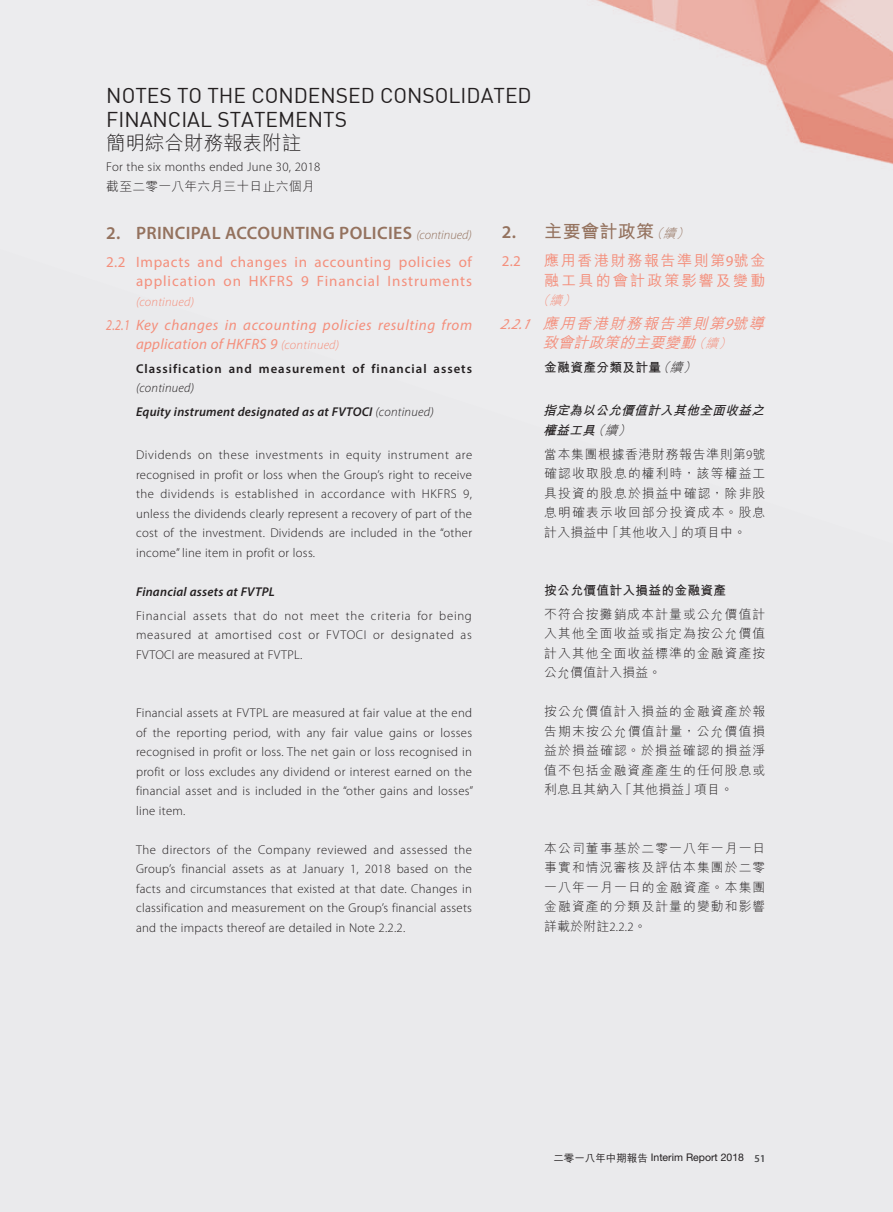
<style>
.page{position:relative;width:893px;height:1212px;background:#fff}
.page>*{position:absolute;margin:0;border:0;box-sizing:border-box;transform-origin:0 0}
.t1{font:21px/24px "DIN";color:#231f20}
.t2{font:300 19.5px "M Hei HK";color:#231f20}
.t3{font:600 18px "Myriad Pro";letter-spacing:.02em;color:#94725e}
.t4{font:700 18px "M Hei HK";letter-spacing:.02em;color:#94725e}
.t5{font:15px/19.5px "Myriad Pro";letter-spacing:.06em;color:#f48f7c;text-align:right}
.t6{font:italic 15px/19.5px "Myriad Pro";letter-spacing:.04em;color:#f48f7c;scale:.8 1}
.t7{font:italic 500 15px/19.5px "M Hei HK";color:#f48f7c}
.t8{font:500 15px/19.5px "M Hei HK";letter-spacing:.145em;color:#f48f7c}
.t9{font:300 12.75px/19.5px "Myriad Pro";letter-spacing:.02em;color:#231f20;text-align:justify}
.t10{font:300 12.75px/19.5px "M Hei HK";letter-spacing:.09em;color:#231f20;text-align:justify}
.t11{font:italic 600 12.75px/23.7px "Myriad Pro";letter-spacing:.02em;color:#231f20}
.t12{font:600 12.75px "Myriad Pro";letter-spacing:.08em;color:#231f20}
.t13{font:700 12.75px "M Hei HK";letter-spacing:.02em;color:#231f20}
.t14{font:italic 700 12.75px/19.5px "M Hei HK";color:#231f20}
.t15{font:300 12.75px "M Hei HK";letter-spacing:.02em;color:#231f20}
.t16{font:italic 300 12.75px "Myriad Pro";letter-spacing:.02em;color:#f48f7c}
.t17{font:italic 300 12.75px "M Hei HK";color:#f48f7c}
.t18{font:10.5px "Helvetica Neue LT Std";color:#231f20}
.s1{font-weight:300;font-style:italic;font-size:12.75px}
.s2{font-weight:300;font-size:12.75px}
.s3{font-weight:300}
.s4{font-family:"Myriad Pro";font-weight:600}
.s5{font-family:"Myriad Pro";font-weight:400}
.s6{font-weight:300;font-style:italic}
.s7{font-family:"Myriad Pro"}
.s8{font-family:"M Hei HK";font-weight:500}
.s9{font-family:"Myriad Pro";color:#57585a}
</style>
<div class="page">
<img style="left:0;top:0;width:893px;height:26px">
<h1 class="t1" style="left:106px;top:83px;width:427px">NOTES TO THE CONDENSED CONSOLIDATED<br>FINANCIAL STATEMENTS</h1>
<h2 class="t2" style="left:106px;top:130px;width:196px">簡明綜合財務報表附註</h2>
<p class="t9" style="left:106px;top:157px;width:216px">For the six months ended June 30, 2018</p>
<p class="t15" style="left:106px;top:177px;width:210px">截至二零一八年六月三十日止六個月</p>
<h3 class="t3" style="left:106px;top:221px;width:367px">2. PRINCIPAL ACCOUNTING POLICIES <span class="s1">(continued)</span></h3>
<p class="t5" style="left:106px;top:252px;width:367px">2.2 Impacts and changes in accounting policies of application on HKFRS 9 Financial Instruments</p>
<p class="t16" style="left:136px;top:295px;width:60px">(continued)</p>
<p class="t6" style="left:136px;top:315px;width:422px;text-indent:-30px">2.2.1 Key changes in accounting policies resulting from application of HKFRS 9 <span class="s2">(continued)</span></p>
<p class="t12" style="left:136px;top:360px;width:337px">Classification and measurement of financial assets</p>
<p class="t11" style="left:136px;top:376px;width:299px"><span class="s3">(continued)<br></span>Equity instrument designated as at FVTOCI <span class="s3">(continued)</span></p>
<p class="t9" style="left:136px;top:446px;width:338px">Dividends on these investments in equity instrument are recognised in profit or loss when the Group’s right to receive the dividends is established in accordance with HKFRS 9, unless the dividends clearly represent a recovery of part of the cost of the investment. Dividends are included in the “other income” line item in profit or loss.</p>
<p class="t11" style="left:136px;top:579px;width:140px">Financial assets at FVTPL</p>
<p class="t9" style="left:136px;top:606px;width:337px">Financial assets that do not meet the criteria for being measured at amortised cost or FVTOCI or designated as FVTOCI are measured at FVTPL.</p>
<p class="t9" style="left:136px;top:703px;width:339px">Financial assets at FVTPL are measured at fair value at the end of the reporting period, with any fair value gains or losses recognised in profit or loss. The net gain or loss recognised in profit or loss excludes any dividend or interest earned on the financial asset and is included in the “other gains and losses” line item.</p>
<p class="t9" style="left:136px;top:840px;width:338px">The directors of the Company reviewed and assessed the Group’s financial assets as at January 1, 2018 based on the facts and circumstances that existed at that date. Changes in classification and measurement on the Group’s financial assets and the impacts thereof are detailed in Note 2.2.2.</p>
<h3 class="t4" style="left:502px;top:218px;width:193px"><span class="s4">2.</span> 主要會計政策<span class="s1">（續）</span></h3>
<p class="t5" style="left:502px;top:251px;width:21px">2.2</p>
<p class="t8" style="left:544px;top:250px;width:223px">應用香港財務報告準則第<span class="s5">9</span>號金融工具的會計政策影響及變動</p>
<p class="t17" style="left:537px;top:292px;width:45px">（續）</p>
<p class="t7" style="left:543px;top:313px;width:228px;text-indent:-43px"><span class="s5">2.2.1</span> 應用香港財務報告準則第<span class="s5">9</span>號導致會計政策的主要變動<span class="s2">（續）</span></p>
<p class="t13" style="left:544px;top:358px;width:157px">金融資產分類及計量<span class="s6">（續）</span></p>
<p class="t14" style="left:543px;top:400px;width:227px">指定為以公允價值計入其他全面收益之權益工具<span class="s3">（續）</span></p>
<p class="t10" style="left:544px;top:444px;width:223px">當本集團根據香港財務報告準則第<span class="s7">9</span>號確認收取股息的權利時，該等權益工具投資的股息於損益中確認，除非股息明確表示收回部分投資成本。股息計入損益中「其他收入」的項目中。</p>
<p class="t13" style="left:544px;top:581px;width:183px">按公允價值計入損益的金融資產</p>
<p class="t10" style="left:544px;top:604px;width:223px">不符合按攤銷成本計量或公允價值計入其他全面收益或指定為按公允價值計入其他全面收益標準的金融資產按公允價值計入損益。</p>
<p class="t10" style="left:544px;top:701px;width:223px">按公允價值計入損益的金融資產於報告期末按公允價值計量，公允價值損益於損益確認。於損益確認的損益淨值不包括金融資產產生的任何股息或利息且其納入「其他損益」項目。</p>
<p class="t10" style="left:544px;top:838px;width:223px">本公司董事基於二零一八年一月一日事實和情況審核及評估本集團於二零一八年一月一日的金融資產。本集團金融資產的分類及計量的變動和影響詳載於附註<span class="s7">2.2.2</span>。</p>
<p class="t18" style="left:553px;top:1151px;width:214px"><span class="s8">二零一八年中期報告</span> Interim Report 2018 <span class="s9">51</span></p>
</div>
